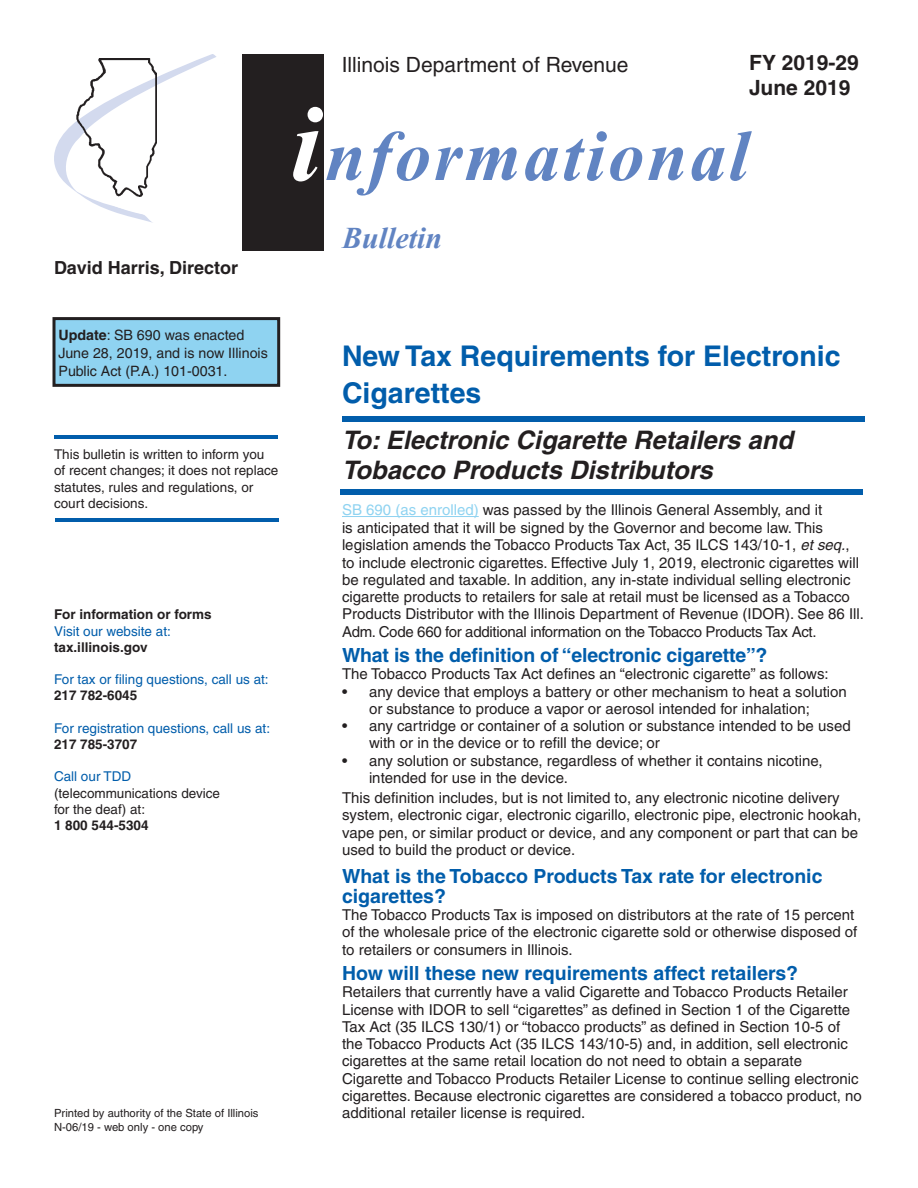
<style>
.page{position:relative;width:918px;height:1188px;background:#fff}
.page>*{position:absolute;margin:0;border:0;box-sizing:border-box;transform-origin:0 0}
.t1{font:italic 700 72px "Times New Roman";letter-spacing:.04em;color:#6184c2}
.t2{font:italic 700 30px "Times New Roman";color:#6184c2}
.t3{font:700 28.5px/37.8px "Helvetica";color:#015dab}
.t4{font:italic 700 25.5px/30px "Helvetica";color:#231f20}
.t5{font:21px "Helvetica";color:#231f20}
.t6{font:700 21px/25.2px "Helvetica";color:#231f20}
.Body_text{font:700 19.5px/19.5px "Helvetica";color:#015dab}
.t7{font:700 18px "Helvetica";color:#231f20}
.Body_text-2{font:15px/17.2px "Helvetica";color:#231f20}
.t8{font:14.25px/18px "Helvetica";color:#231f20}
.t9{font:13.5px/16.2px "Helvetica";color:#231f20}
.t10{font:13.5px/16.2px "Helvetica";color:#015dab}
.t11{font:700 13.5px "Helvetica";color:#231f20}
.t12{font:11.25px "Helvetica";color:#231f20}
.s1{font-size:108px;color:#fff}
.s2{font-weight:700}
.s3{font-weight:700;color:#231f20}
.s4{color:#8fd3f1}
.s5{font-style:italic}
</style>
<div class="page">
<hr style="left:342px;top:516px;width:137px;height:1px;background:#8fd3f1">
<hr style="left:54px;top:435px;width:223px;height:3px;background:#015dab">
<hr style="left:56px;top:519px;width:223px;height:3px;background:#015dab">
<div style="left:340px;top:489px;width:523px;height:5px;background:#015dab"></div>
<div style="left:242px;top:54px;width:82px;height:196px;background:#231f20"></div>
<svg style="left:54px;top:54px;width:162px;height:169px"></svg>
<img style="left:76px;top:58px;width:80px;height:139px">
<div style="left:342px;top:416px;width:523px;height:6px;background:#015dab"></div>
<div style="left:54px;top:319px;width:225px;height:66px;background:#8fd3f1"></div>
<div style="left:52px;top:317px;width:228px;height:70px;border:3px solid #231f20"></div>
<p class="t7" style="left:54px;top:257px;width:186px">David Harris, Director</p>
<p class="t6" style="left:749px;top:50px;width:111px">FY 2019-29<br>June 2019</p>
<p class="t5" style="left:342px;top:52px;width:288px">Illinois Department of Revenue</p>
<p class="t1" style="left:291px;top:106px;width:460px"><span class="s1">i</span>nformational</p>
<p class="t2" style="left:342px;top:217px;width:102px">Bulletin</p>
<p class="t8" style="left:58px;top:326px;width:211px"><span class="s2">Update</span>: SB 690 was enacted<br>June 28, 2019, and is now Illinois<br>Public Act (P.A.) 101-0031.</p>
<p class="t9" style="left:54px;top:446px;width:226px">This bulletin is written to inform you of recent changes; it does not replace statutes, rules and regulations, or court decisions.</p>
<p class="t11" style="left:54px;top:606px;width:159px">For information or forms</p>
<p class="t10" style="left:54px;top:623px;width:118px">Visit our website at: <span class="s3">tax.illinois.gov</span></p>
<p class="t10" style="left:54px;top:671px;width:216px">For tax or filing questions, call us at:</p>
<p class="t11" style="left:54px;top:687px;width:85px">217 782-6045</p>
<p class="t10" style="left:54px;top:720px;width:218px">For registration questions, call us at:</p>
<p class="t11" style="left:54px;top:736px;width:85px">217 785-3707</p>
<p class="t10" style="left:54px;top:769px;width:79px">Call our TDD</p>
<p class="t9" style="left:54px;top:785px;width:168px">(telecommunications device for the deaf) at:</p>
<p class="t11" style="left:54px;top:817px;width:96px">1 800 544-5304</p>
<p class="t12" style="left:54px;top:1107px;width:206px">Printed by authority of the State of Illinois</p>
<p class="t12" style="left:54px;top:1120px;width:151px">N-06/19 - web only - one copy</p>
<p class="t3" style="left:342px;top:336px;width:500px">New Tax Requirements for Electronic<br>Cigarettes</p>
<p class="t4" style="left:342px;top:424px;width:452px">To: Electronic Cigarette Retailers and<br>Tobacco Products Distributors</p>
<p class="Body_text-2" style="left:342px;top:501px;width:524px"><span class="s4">SB 690 (as enrolled)</span> was passed by the Illinois General Assembly, and it<br>is anticipated that it will be signed by the Governor and become law. This legislation amends the Tobacco Products Tax Act, 35 ILCS 143/10-1, <span class="s5">et seq.</span>, to include electronic cigarettes. Effective July 1, 2019, electronic cigarettes will be regulated and taxable. In addition, any in-state individual selling electronic cigarette products to retailers for sale at retail must be licensed as a Tobacco Products Distributor with the Illinois Department of Revenue (IDOR). See 86 Ill.<br>Adm. Code 660 for additional information on the Tobacco Products Tax Act.</p>
<p class="Body_text" style="left:342px;top:645px;width:427px">What is the definition of “electronic cigarette”?</p>
<p class="Body_text-2" style="left:342px;top:665px;width:488px">The Tobacco Products Tax Act defines an “electronic cigarette” as follows:</p>
<p class="Body_text-2" style="left:369px;top:683px;width:479px;text-indent:-27px">• any device that employs a battery or other mechanism to heat a solution or substance to produce a vapor or aerosol intended for inhalation;</p>
<p class="Body_text-2" style="left:369px;top:717px;width:483px;text-indent:-27px">• any cartridge or container of a solution or substance intended to be used with or in the device or to refill the device; or</p>
<p class="Body_text-2" style="left:369px;top:752px;width:455px;text-indent:-27px">• any solution or substance, regardless of whether it contains nicotine, intended for use in the device.</p>
<p class="Body_text-2" style="left:342px;top:789px;width:521px">This definition includes, but is not limited to, any electronic nicotine delivery system, electronic cigar, electronic cigarillo, electronic pipe, electronic hookah, vape pen, or similar product or device, and any component or part that can be used to build the product or device.</p>
<p class="Body_text" style="left:342px;top:866px;width:482px">What is the Tobacco Products Tax rate for electronic cigarettes?</p>
<p class="Body_text-2" style="left:342px;top:906px;width:517px">The Tobacco Products Tax is imposed on distributors at the rate of 15 percent of the wholesale price of the electronic cigarette sold or otherwise disposed of to retailers or consumers in Illinois.</p>
<p class="Body_text" style="left:342px;top:963px;width:458px">How will these new requirements affect retailers?</p>
<p class="Body_text-2" style="left:342px;top:983px;width:521px">Retailers that currently have a valid Cigarette and Tobacco Products Retailer License with IDOR to sell “cigarettes” as defined in Section 1 of the Cigarette Tax Act (35 ILCS 130/1) or “tobacco products” as defined in Section 10-5 of the Tobacco Products Act (35 ILCS 143/10-5) and, in addition, sell electronic cigarettes at the same retail location do not need to obtain a separate Cigarette and Tobacco Products Retailer License to continue selling electronic cigarettes. Because electronic cigarettes are considered a tobacco product, no additional retailer license is required.</p>
</div>
